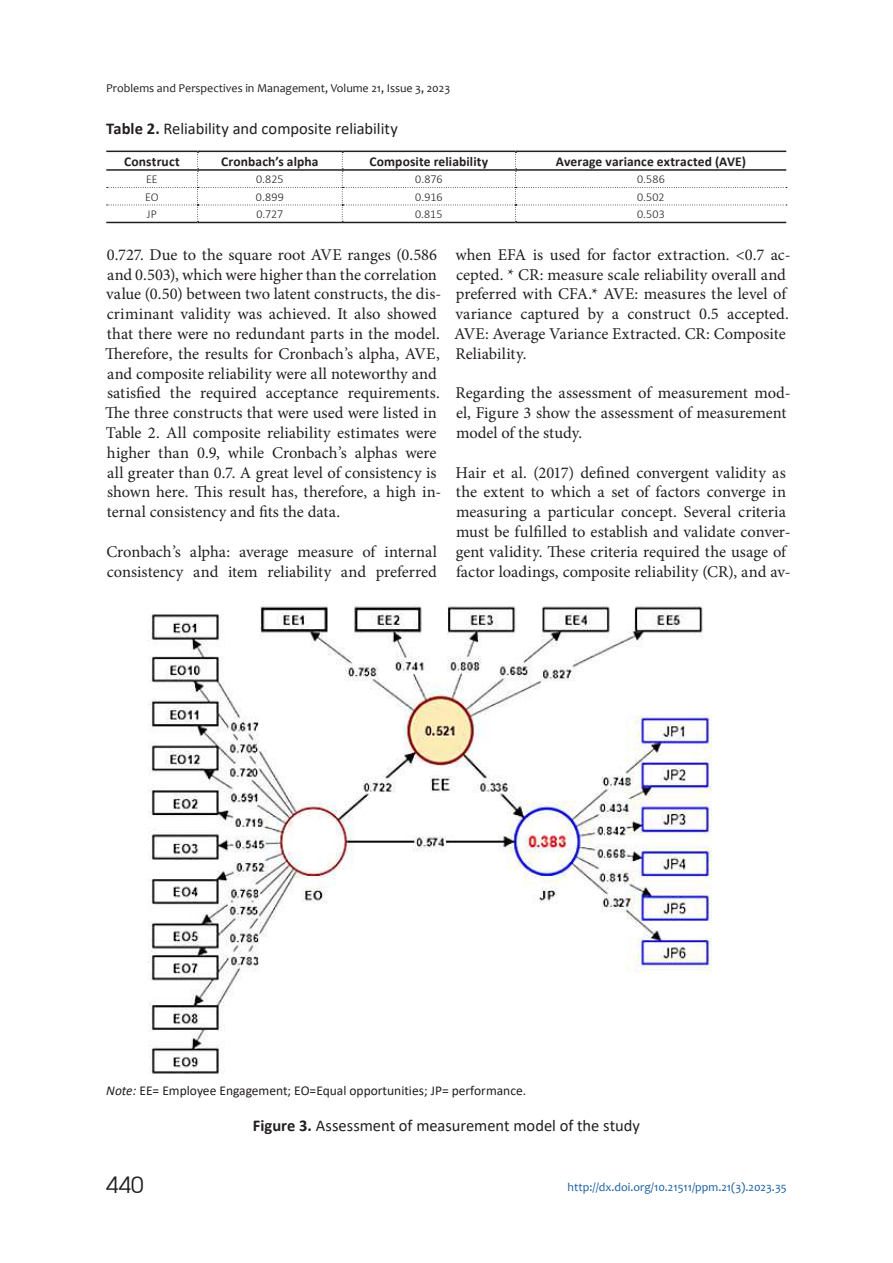
<style>
.page{position:relative;width:893px;height:1263px;background:#fff}
.page>*{position:absolute;margin:0;border:0;box-sizing:border-box;transform-origin:0 0}
.t1{font:22.5px "Avant Garde Gothic C";color:#231f20}
.t2{font:16.5px/19.8px "Minion Pro";color:#231f20}
.t3{font:16.5px "Calibri";letter-spacing:-.005em;color:#231f20}
.t4{font:700 13.5px "Calibri";letter-spacing:.01em;color:#231f20}
.t5{font:13.5px "Calibri";color:#231f20}
.t6{font:12px "Candara";color:#231f20}
.t7{font:300 12px "Calibri";letter-spacing:.005em;color:#231f20}
.t8{font:12px "Candara";color:#175d9e}
.s1{font-weight:700}
.s2{font-style:italic}
</style>
<div class="page">
<hr style="left:106px;top:151px;width:92px;height:1px;background:#231f20">
<hr style="left:198px;top:151px;width:144px;height:1px;background:#231f20">
<hr style="left:342px;top:151px;width:173px;height:1px;background:#231f20">
<hr style="left:515px;top:151px;width:271px;height:1px;background:#231f20">
<hr style="left:106px;top:169px;width:92px;height:2px;background:#231f20">
<hr style="left:106px;top:222px;width:92px;height:1px;background:#231f20">
<hr style="left:198px;top:222px;width:144px;height:1px;background:#231f20">
<hr style="left:342px;top:222px;width:173px;height:1px;background:#231f20">
<hr style="left:515px;top:222px;width:271px;height:1px;background:#231f20">
<svg style="left:107px;top:152px;width:680px;height:70px"></svg>
<img style="left:148px;top:605px;width:565px;height:469px">
<p class="t6" style="left:106px;top:83px;width:345px">Problems and Perspectives in Management, Volume 21, Issue 3, 2023</p>
<p class="t3" style="left:106px;top:122px;width:293px"><span class="s1">Table 2.</span> Reliability and composite reliability</p>
<p class="t4" style="left:124px;top:156px;width:57px">Construct</p>
<p class="t4" style="left:221px;top:156px;width:99px">Cronbach’s alpha</p>
<p class="t4" style="left:369px;top:156px;width:120px">Composite reliability</p>
<p class="t4" style="left:556px;top:156px;width:191px">Average variance extracted (AVE)</p>
<p class="t7" style="left:146px;top:175px;width:13px">EE</p>
<p class="t7" style="left:256px;top:175px;width:29px">0.825</p>
<p class="t7" style="left:415px;top:175px;width:29px">0.876</p>
<p class="t7" style="left:637px;top:175px;width:29px">0.586</p>
<p class="t7" style="left:145px;top:193px;width:15px">EO</p>
<p class="t7" style="left:256px;top:193px;width:29px">0.899</p>
<p class="t7" style="left:415px;top:193px;width:29px">0.916</p>
<p class="t7" style="left:637px;top:193px;width:29px">0.502</p>
<p class="t7" style="left:147px;top:210px;width:11px">JP</p>
<p class="t7" style="left:256px;top:210px;width:28px">0.727</p>
<p class="t7" style="left:415px;top:210px;width:29px">0.815</p>
<p class="t7" style="left:637px;top:210px;width:29px">0.503</p>
<p class="t2" style="left:105px;top:246px;width:338px">0.727. Due to the square root AVE ranges (0.586 and 0.503), which were higher than the correlation value (0.50) between two latent constructs, the dis&shy;criminant validity was achieved. It also showed that there were no redundant parts in the model.<br>Therefore, the results for Cronbach’s alpha, AVE, and composite reliability were all noteworthy and satisfied the required acceptance requirements.<br>The three constructs that were used were listed in Table 2. All composite reliability estimates were higher than 0.9, while Cronbach’s alphas were all greater than 0.7. A great level of consistency is shown here. This result has, therefore, a high in&shy;ternal consistency and fits the data.</p>
<p class="t2" style="left:106px;top:543px;width:332px">Cronbach’s alpha: average measure of internal consistency and item reliability and preferred</p>
<p class="t2" style="left:454px;top:246px;width:338px">when EFA is used for factor extraction. &lt;0.7 ac&shy;cepted. * CR: measure scale reliability overall and preferred with CFA.* AVE: measures the level of variance captured by a construct 0.5 accepted.<br>AVE: Average Variance Extracted. CR: Composite Reliability.</p>
<p class="t2" style="left:456px;top:385px;width:336px">Regarding the assessment of measurement mod&shy;el, Figure 3 show the assessment of measurement model of the study.</p>
<p class="t2" style="left:455px;top:464px;width:337px">Hair et al. (2017) defined convergent validity as the extent to which a set of factors converge in measuring a particular concept. Several criteria must be fulfilled to establish and validate conver&shy;gent validity. These criteria required the usage of factor loadings, composite reliability (CR), and av-</p>
<p class="t5" style="left:106px;top:1085px;width:421px"><span class="s2">Note:</span> EE= Employee Engagement; EO=Equal opportunities; JP= performance.</p>
<p class="t3" style="left:253px;top:1119px;width:389px"><span class="s1">Figure 3.</span> Assessment of measurement model of the study</p>
<h1 class="t1" style="left:106px;top:1172px;width:39px">440</h1>
<p class="t8" style="left:568px;top:1182px;width:221px">http://dx.doi.org/10.21511/ppm.21(3).2023.35</p>
</div>
